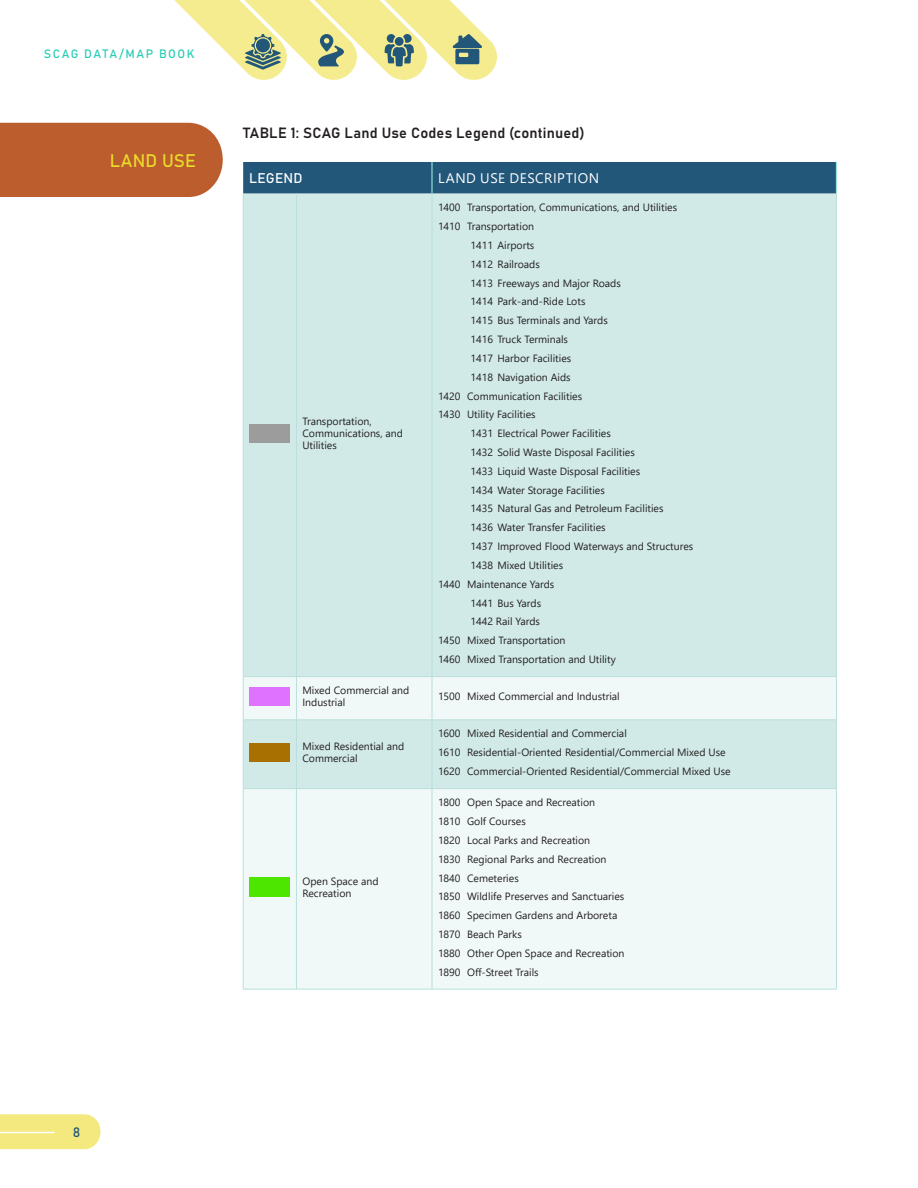
<style>
.page{position:relative;width:918px;height:1188px;background:#fff}
.page>*{position:absolute;margin:0;border:0;box-sizing:border-box;transform-origin:0 0}
.Chapter_Title{font:18px "Bahnschrift";letter-spacing:.005em;color:#ebdb29}
.Table-Chart_Label{font:14.7px "Bahnschrift";letter-spacing:.015em;color:#231f20}
.t1{font:13.8px "Segoe UI";letter-spacing:.04em;color:#fff}
.Table_Head{font:13.8px "Bahnschrift";letter-spacing:.015em;color:#fff}
.t2{font:13.5px "Bahnschrift";color:#22577a}
.t3{font:12px "Bahnschrift";letter-spacing:.12em;color:#26ccb5}
.Small_Table_Text_7pt{font:10.5px/12px "Segoe UI";color:#231f20}
</style>
<div class="page">
<div style="left:0;top:123px;width:223px;height:74px;background:#bc5d2e"></div>
<svg style="left:0;top:1114px;width:101px;height:35px;background:#f3ea85"></svg>
<hr style="left:0;top:1132px;width:54px;height:1px;background:#fff">
<svg style="left:174px;top:0;width:323px;height:80px"></svg>
<div style="left:243px;top:162px;width:593px;height:32px;background:#22577a"></div>
<div style="left:244px;top:194px;width:592px;height:482px;background:#d1eae8"></div>
<svg style="left:244px;top:677px;width:592px;height:312px;fill:#f1f9f8"></svg>
<hr style="left:836px;top:162px;width:1px;height:32px;background:#93e6da">
<hr style="left:431px;top:162px;width:2px;height:32px;background:#93e6da">
<hr style="left:243px;top:194px;width:1px;height:482px;background:#b9dfdc">
<hr style="left:296px;top:194px;width:1px;height:482px;background:#b9dfdc">
<hr style="left:432px;top:194px;width:1px;height:482px;background:#b9dfdc">
<hr style="left:836px;top:194px;width:1px;height:482px;background:#b9dfdc">
<hr style="left:243px;top:676px;width:53px;height:1px;background:#b9dfdc">
<hr style="left:243px;top:677px;width:1px;height:43px;background:#b9dfdc">
<hr style="left:296px;top:676px;width:136px;height:1px;background:#b9dfdc">
<hr style="left:296px;top:677px;width:1px;height:43px;background:#b9dfdc">
<hr style="left:432px;top:676px;width:405px;height:1px;background:#b9dfdc">
<hr style="left:432px;top:677px;width:1px;height:43px;background:#b9dfdc">
<hr style="left:836px;top:677px;width:1px;height:43px;background:#b9dfdc">
<hr style="left:243px;top:720px;width:53px;height:1px;background:#b9dfdc">
<hr style="left:243px;top:720px;width:1px;height:68px;background:#b9dfdc">
<hr style="left:296px;top:720px;width:136px;height:1px;background:#b9dfdc">
<hr style="left:296px;top:720px;width:1px;height:68px;background:#b9dfdc">
<hr style="left:432px;top:720px;width:405px;height:1px;background:#b9dfdc">
<hr style="left:432px;top:720px;width:1px;height:68px;background:#b9dfdc">
<hr style="left:836px;top:720px;width:1px;height:68px;background:#b9dfdc">
<hr style="left:243px;top:788px;width:53px;height:1px;background:#b9dfdc">
<hr style="left:243px;top:789px;width:1px;height:200px;background:#b9dfdc">
<hr style="left:296px;top:788px;width:136px;height:1px;background:#b9dfdc">
<hr style="left:296px;top:789px;width:1px;height:200px;background:#b9dfdc">
<hr style="left:432px;top:788px;width:405px;height:1px;background:#b9dfdc">
<hr style="left:432px;top:789px;width:1px;height:200px;background:#b9dfdc">
<hr style="left:836px;top:789px;width:1px;height:200px;background:#b9dfdc">
<hr style="left:243px;top:989px;width:53px;height:1px;background:#b9dfdc">
<hr style="left:296px;top:989px;width:136px;height:1px;background:#b9dfdc">
<hr style="left:432px;top:989px;width:405px;height:1px;background:#b9dfdc">
<img style="left:249px;top:424px;width:40px;height:19px">
<img style="left:249px;top:688px;width:40px;height:17px">
<img style="left:249px;top:743px;width:40px;height:19px">
<img style="left:249px;top:878px;width:40px;height:18px">
<p class="t3" style="left:44px;top:44px;width:152px">SCAG DATA/MAP BOOK</p>
<p class="Chapter_Title" style="left:110px;top:147px;width:88px">LAND USE</p>
<p class="Table-Chart_Label" style="left:243px;top:121px;width:343px">TABLE 1: SCAG Land Use Codes Legend (continued)</p>
<p class="Table_Head" style="left:249px;top:168px;width:55px">LEGEND</p>
<p class="t1" style="left:438px;top:165px;width:163px">LAND USE DESCRIPTION</p>
<p class="Small_Table_Text_7pt" style="left:302px;top:414px;width:102px">Transportation,<br>Communications, and<br>Utilities</p>
<p class="Small_Table_Text_7pt" style="left:438px;top:201px;width:241px">1400 Transportation, Communications, and Utilities</p>
<p class="Small_Table_Text_7pt" style="left:438px;top:219px;width:98px">1410 Transportation</p>
<p class="Small_Table_Text_7pt" style="left:470px;top:238px;width:65px">1411 Airports</p>
<p class="Small_Table_Text_7pt" style="left:470px;top:257px;width:71px">1412 Railroads</p>
<p class="Small_Table_Text_7pt" style="left:470px;top:276px;width:152px">1413 Freeways and Major Roads</p>
<p class="Small_Table_Text_7pt" style="left:470px;top:295px;width:117px">1414 Park-and-Ride Lots</p>
<p class="Small_Table_Text_7pt" style="left:470px;top:314px;width:139px">1415 Bus Terminals and Yards</p>
<p class="Small_Table_Text_7pt" style="left:470px;top:332px;width:99px">1416 Truck Terminals</p>
<p class="Small_Table_Text_7pt" style="left:470px;top:351px;width:102px">1417 Harbor Facilities</p>
<p class="Small_Table_Text_7pt" style="left:470px;top:370px;width:102px">1418 Navigation Aids</p>
<p class="Small_Table_Text_7pt" style="left:438px;top:389px;width:146px">1420 Communication Facilities</p>
<p class="Small_Table_Text_7pt" style="left:438px;top:408px;width:99px">1430 Utility Facilities</p>
<p class="Small_Table_Text_7pt" style="left:470px;top:427px;width:142px">1431 Electrical Power Facilities</p>
<p class="Small_Table_Text_7pt" style="left:470px;top:445px;width:166px">1432 Solid Waste Disposal Facilities</p>
<p class="Small_Table_Text_7pt" style="left:470px;top:464px;width:171px">1433 Liquid Waste Disposal Facilities</p>
<p class="Small_Table_Text_7pt" style="left:470px;top:483px;width:136px">1434 Water Storage Facilities</p>
<p class="Small_Table_Text_7pt" style="left:470px;top:502px;width:195px">1435 Natural Gas and Petroleum Facilities</p>
<p class="Small_Table_Text_7pt" style="left:470px;top:521px;width:137px">1436 Water Transfer Facilities</p>
<p class="Small_Table_Text_7pt" style="left:470px;top:539px;width:224px">1437 Improved Flood Waterways and Structures</p>
<p class="Small_Table_Text_7pt" style="left:470px;top:558px;width:94px">1438 Mixed Utilities</p>
<p class="Small_Table_Text_7pt" style="left:438px;top:577px;width:118px">1440 Maintenance Yards</p>
<p class="Small_Table_Text_7pt" style="left:470px;top:596px;width:72px">1441 Bus Yards</p>
<p class="Small_Table_Text_7pt" style="left:470px;top:615px;width:71px">1442 Rail Yards</p>
<p class="Small_Table_Text_7pt" style="left:438px;top:634px;width:129px">1450 Mixed Transportation</p>
<p class="Small_Table_Text_7pt" style="left:438px;top:652px;width:179px">1460 Mixed Transportation and Utility</p>
<p class="Small_Table_Text_7pt" style="left:302px;top:684px;width:108px">Mixed Commercial and<br>Industrial</p>
<p class="Small_Table_Text_7pt" style="left:438px;top:690px;width:183px">1500 Mixed Commercial and Industrial</p>
<p class="Small_Table_Text_7pt" style="left:302px;top:739px;width:103px">Mixed Residential and<br>Commercial</p>
<p class="Small_Table_Text_7pt" style="left:438px;top:727px;width:190px">1600 Mixed Residential and Commercial</p>
<p class="Small_Table_Text_7pt" style="left:438px;top:746px;width:289px">1610 Residential-Oriented Residential/Commercial Mixed Use</p>
<p class="Small_Table_Text_7pt" style="left:438px;top:764px;width:294px">1620 Commercial-Oriented Residential/Commercial Mixed Use</p>
<p class="Small_Table_Text_7pt" style="left:302px;top:874px;width:78px">Open Space and<br>Recreation</p>
<p class="Small_Table_Text_7pt" style="left:438px;top:796px;width:159px">1800 Open Space and Recreation</p>
<p class="Small_Table_Text_7pt" style="left:438px;top:814px;width:89px">1810 Golf Courses</p>
<p class="Small_Table_Text_7pt" style="left:438px;top:833px;width:154px">1820 Local Parks and Recreation</p>
<p class="Small_Table_Text_7pt" style="left:438px;top:852px;width:170px">1830 Regional Parks and Recreation</p>
<p class="Small_Table_Text_7pt" style="left:438px;top:871px;width:82px">1840 Cemeteries</p>
<p class="Small_Table_Text_7pt" style="left:438px;top:890px;width:188px">1850 Wildlife Preserves and Sanctuaries</p>
<p class="Small_Table_Text_7pt" style="left:438px;top:909px;width:181px">1860 Specimen Gardens and Arboreta</p>
<p class="Small_Table_Text_7pt" style="left:438px;top:927px;width:85px">1870 Beach Parks</p>
<p class="Small_Table_Text_7pt" style="left:438px;top:946px;width:188px">1880 Other Open Space and Recreation</p>
<p class="Small_Table_Text_7pt" style="left:438px;top:965px;width:102px">1890 Off-Street Trails</p>
<p class="t2" style="left:73px;top:1122px;width:9px">8</p>
</div>
